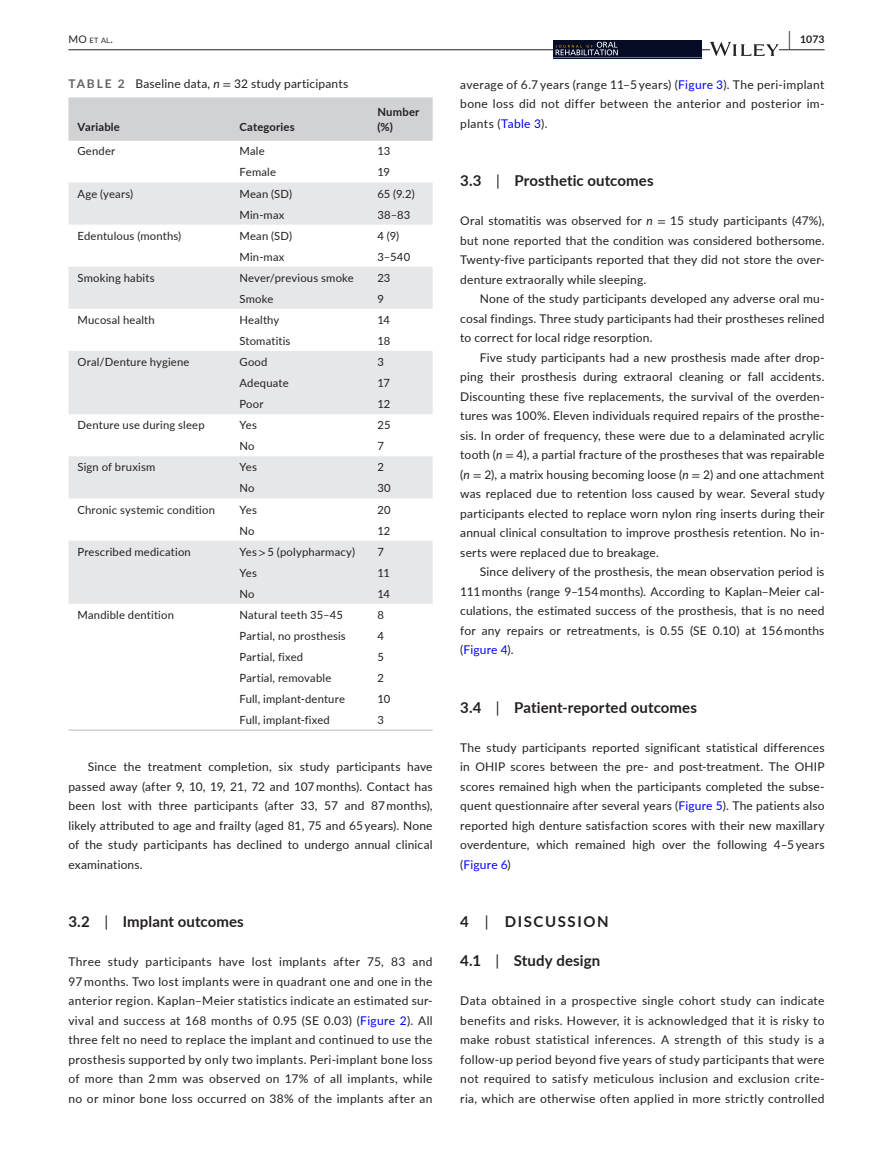
<style>
.page{position:relative;width:893px;height:1174px;background:#fff}
.page>*{position:absolute;margin:0;border:0;box-sizing:border-box;transform-origin:0 0}
.t1{font:700 15px "Lato";letter-spacing:.01em;color:#231f20}
.t2{font:700 15px "Lato";letter-spacing:.11em;color:#231f20}
.t3{font:12px/19.5px "Lato";letter-spacing:.015em;color:#231f20;text-align:justify}
.t4{font:11.25px "Lato";letter-spacing:.015em;color:#231f20}
.t5{font:700 11.25px/15.8px "Lato";letter-spacing:.02em;color:#231f20}
.t6{font:700 10.5px "Lato";color:#231f20}
.t7{font:7.35px "Lato";color:#231f20}
.s1{font-size:10.5px}
.s2{font-size:19.5px}
.s3{font-weight:700;color:#636366}
.s4{font-style:italic}
.s5{font-family:"STIX"}
.s6{font-weight:400}
.s7{color:#00f}
</style>
<div class="page">
<hr style="left:68px;top:49px;width:756px;height:1px;background:#231f20">
<div style="left:553px;top:40px;width:148px;height:18px;background:#050c26"></div>
<hr style="left:553px;top:57px;width:148px;height:1px;background:#3e8690">
<svg style="left:556px;top:42px;width:62px;height:13px"></svg>
<svg style="left:710px;top:42px;width:69px;height:14px"></svg>
<div style="left:68px;top:97px;width:365px;height:44px;background:#d1d2d4"></div>
<svg style="left:68px;top:182px;width:365px;height:422px;fill:#e6e7e9"></svg>
<hr style="left:68px;top:729px;width:162px;height:2px;background:#d1d2d4">
<hr style="left:230px;top:729px;width:138px;height:2px;background:#d1d2d4">
<hr style="left:368px;top:729px;width:65px;height:2px;background:#d1d2d4">
<p class="t7" style="left:68px;top:35px;width:46px"><span class="s1">MO</span> et al<span class="s1">.</span></p>
<p class="t6" style="left:789px;top:31px;width:37px"><span class="s2">|</span> 1073</p>
<p class="t3" style="left:68px;top:73px;width:281px"><span class="s3">TABLE 2</span> Baseline data, <span class="s4">n</span> <span class="s5">=</span> 32 study participants</p>
<p class="t5" style="left:77px;top:119px;width:44px">Variable</p>
<p class="t5" style="left:239px;top:119px;width:57px">Categories</p>
<p class="t5" style="left:377px;top:103px;width:44px">Number (%)</p>
<p class="t4" style="left:77px;top:143px;width:39px">Gender</p>
<p class="t4" style="left:239px;top:143px;width:27px">Male</p>
<p class="t4" style="left:377px;top:143px;width:14px">13</p>
<p class="t4" style="left:239px;top:164px;width:38px">Female</p>
<p class="t4" style="left:377px;top:164px;width:14px">19</p>
<p class="t4" style="left:77px;top:185px;width:57px">Age (years)</p>
<p class="t4" style="left:239px;top:185px;width:54px">Mean (SD)</p>
<p class="t4" style="left:377px;top:185px;width:39px">65 (9.2)</p>
<p class="t4" style="left:239px;top:206px;width:46px">Min-max</p>
<p class="t4" style="left:377px;top:206px;width:35px">38–83</p>
<p class="t4" style="left:77px;top:227px;width:105px">Edentulous (months)</p>
<p class="t4" style="left:239px;top:227px;width:54px">Mean (SD)</p>
<p class="t4" style="left:377px;top:227px;width:23px">4 (9)</p>
<p class="t4" style="left:239px;top:249px;width:46px">Min-max</p>
<p class="t4" style="left:377px;top:249px;width:34px">3–540</p>
<p class="t4" style="left:77px;top:270px;width:79px">Smoking habits</p>
<p class="t4" style="left:239px;top:270px;width:116px">Never/previous smoke</p>
<p class="t4" style="left:377px;top:270px;width:15px">23</p>
<p class="t4" style="left:239px;top:291px;width:35px">Smoke</p>
<p class="t4" style="left:377px;top:291px;width:8px">9</p>
<p class="t4" style="left:77px;top:312px;width:79px">Mucosal health</p>
<p class="t4" style="left:239px;top:312px;width:41px">Healthy</p>
<p class="t4" style="left:377px;top:312px;width:14px">14</p>
<p class="t4" style="left:239px;top:333px;width:52px">Stomatitis</p>
<p class="t4" style="left:377px;top:333px;width:14px">18</p>
<p class="t4" style="left:77px;top:354px;width:114px">Oral/Denture hygiene</p>
<p class="t4" style="left:239px;top:354px;width:30px">Good</p>
<p class="t4" style="left:377px;top:354px;width:8px">3</p>
<p class="t4" style="left:239px;top:375px;width:51px">Adequate</p>
<p class="t4" style="left:377px;top:375px;width:14px">17</p>
<p class="t4" style="left:239px;top:396px;width:26px">Poor</p>
<p class="t4" style="left:377px;top:396px;width:15px">12</p>
<p class="t4" style="left:77px;top:417px;width:129px">Denture use during sleep</p>
<p class="t4" style="left:239px;top:417px;width:19px">Yes</p>
<p class="t4" style="left:377px;top:417px;width:15px">25</p>
<p class="t4" style="left:239px;top:438px;width:17px">No</p>
<p class="t4" style="left:377px;top:438px;width:8px">7</p>
<p class="t4" style="left:77px;top:459px;width:79px">Sign of bruxism</p>
<p class="t4" style="left:239px;top:459px;width:19px">Yes</p>
<p class="t4" style="left:377px;top:459px;width:8px">2</p>
<p class="t4" style="left:239px;top:480px;width:17px">No</p>
<p class="t4" style="left:377px;top:480px;width:15px">30</p>
<p class="t4" style="left:77px;top:501px;width:139px">Chronic systemic condition</p>
<p class="t4" style="left:239px;top:501px;width:19px">Yes</p>
<p class="t4" style="left:377px;top:501px;width:15px">20</p>
<p class="t4" style="left:239px;top:522px;width:17px">No</p>
<p class="t4" style="left:377px;top:522px;width:15px">12</p>
<p class="t4" style="left:77px;top:543px;width:115px">Prescribed medication</p>
<p class="t4" style="left:239px;top:543px;width:117px">Yes <span class="s5">&gt;</span> 5 (polypharmacy)</p>
<p class="t4" style="left:377px;top:543px;width:8px">7</p>
<p class="t4" style="left:239px;top:564px;width:19px">Yes</p>
<p class="t4" style="left:377px;top:564px;width:14px">11</p>
<p class="t4" style="left:239px;top:585px;width:17px">No</p>
<p class="t4" style="left:377px;top:585px;width:14px">14</p>
<p class="t4" style="left:77px;top:607px;width:98px">Mandible dentition</p>
<p class="t4" style="left:239px;top:607px;width:105px">Natural teeth 35–45</p>
<p class="t4" style="left:377px;top:607px;width:8px">8</p>
<p class="t4" style="left:239px;top:628px;width:108px">Partial, no prosthesis</p>
<p class="t4" style="left:377px;top:628px;width:8px">4</p>
<p class="t4" style="left:239px;top:649px;width:65px">Partial, fixed</p>
<p class="t4" style="left:377px;top:649px;width:8px">5</p>
<p class="t4" style="left:239px;top:670px;width:93px">Partial, removable</p>
<p class="t4" style="left:377px;top:670px;width:8px">2</p>
<p class="t4" style="left:239px;top:691px;width:107px">Full, implant-denture</p>
<p class="t4" style="left:377px;top:691px;width:14px">10</p>
<p class="t4" style="left:239px;top:712px;width:92px">Full, implant-fixed</p>
<p class="t4" style="left:377px;top:712px;width:8px">3</p>
<p class="t3" style="left:68px;top:756px;width:366px;text-indent:20px">Since the treatment completion, six study participants have passed away (after 9, 10, 19, 21, 72 and 107 months). Contact has been lost with three participants (after 33, 57 and 87 months), likely attributed to age and frailty (aged 81, 75 and 65 years). None of the study participants has declined to undergo annual clinical examinations.</p>
<p class="t1" style="left:68px;top:911px;width:177px">3.2 <span class="s6">|</span> Implant outcomes</p>
<p class="t3" style="left:68px;top:951px;width:366px">Three study participants have lost implants after 75, 83 and 97 months. Two lost implants were in quadrant one and one in the anterior region. Kaplan–Meier statistics indicate an estimated sur&shy;vival and success at 168 months of 0.95 (SE 0.03) (<span class="s7">Figure 2</span>). All three felt no need to replace the implant and continued to use the prosthesis supported by only two implants. Peri-implant bone loss of more than 2 mm was observed on 17% of all implants, while no or minor bone loss occurred on 38% of the implants after an</p>
<p class="t3" style="left:460px;top:74px;width:366px">average of 6.7 years (range 11–5 years) (<span class="s7">Figure 3</span>). The peri-implant bone loss did not differ between the anterior and posterior im&shy;plants (<span class="s7">Table 3</span>).</p>
<p class="t1" style="left:460px;top:170px;width:195px">3.3 <span class="s6">|</span> Prosthetic outcomes</p>
<p class="t3" style="left:460px;top:210px;width:366px">Oral stomatitis was observed for <span class="s4">n</span> <span class="s5">=</span> 15 study participants (47%), but none reported that the condition was considered bothersome.<br>Twenty-five participants reported that they did not store the over&shy;denture extraorally while sleeping.</p>
<p class="t3" style="left:460px;top:288px;width:366px;text-indent:20px">None of the study participants developed any adverse oral mu&shy;cosal findings. Three study participants had their prostheses relined to correct for local ridge resorption.</p>
<p class="t3" style="left:460px;top:347px;width:366px;text-indent:20px">Five study participants had a new prosthesis made after drop&shy;ping their prosthesis during extraoral cleaning or fall accidents.<br>Discounting these five replacements, the survival of the overden&shy;tures was 100%. Eleven individuals required repairs of the prosthe&shy;sis. In order of frequency, these were due to a delaminated acrylic tooth (<span class="s4">n</span> <span class="s5">=</span> 4), a partial fracture of the prostheses that was repairable (<span class="s4">n</span> <span class="s5">=</span> 2), a matrix housing becoming loose (<span class="s4">n</span> <span class="s5">=</span> 2) and one attachment was replaced due to retention loss caused by wear. Several study participants elected to replace worn nylon ring inserts during their annual clinical consultation to improve prosthesis retention. No in&shy;serts were replaced due to breakage.</p>
<p class="t3" style="left:460px;top:561px;width:366px;text-indent:20px">Since delivery of the prosthesis, the mean observation period is 111 months (range 9–154 months). According to Kaplan–Meier cal&shy;culations, the estimated success of the prosthesis, that is no need for any repairs or retreatments, is 0.55 (SE 0.10) at 156 months (<span class="s7">Figure 4</span>).</p>
<p class="t1" style="left:460px;top:696px;width:238px">3.4 <span class="s6">|</span> Patient-reported outcomes</p>
<p class="t3" style="left:460px;top:737px;width:366px">The study participants reported significant statistical differences in OHIP scores between the pre- and post-treatment. The OHIP scores remained high when the participants completed the subse&shy;quent questionnaire after several years (<span class="s7">Figure 5</span>). The patients also reported high denture satisfaction scores with their new maxillary overdenture, which remained high over the following 4–5 years (<span class="s7">Figure 6</span>)</p>
<p class="t2" style="left:460px;top:911px;width:150px">4 <span class="s6">|</span> DISCUSSION</p>
<p class="t1" style="left:460px;top:950px;width:141px">4.1 <span class="s6">|</span> Study design</p>
<p class="t3" style="left:460px;top:990px;width:366px">Data obtained in a prospective single cohort study can indicate benefits and risks. However, it is acknowledged that it is risky to make robust statistical inferences. A strength of this study is a follow-up period beyond five years of study participants that were not required to satisfy meticulous inclusion and exclusion crite&shy;ria, which are otherwise often applied in more strictly controlled</p>
</div>
